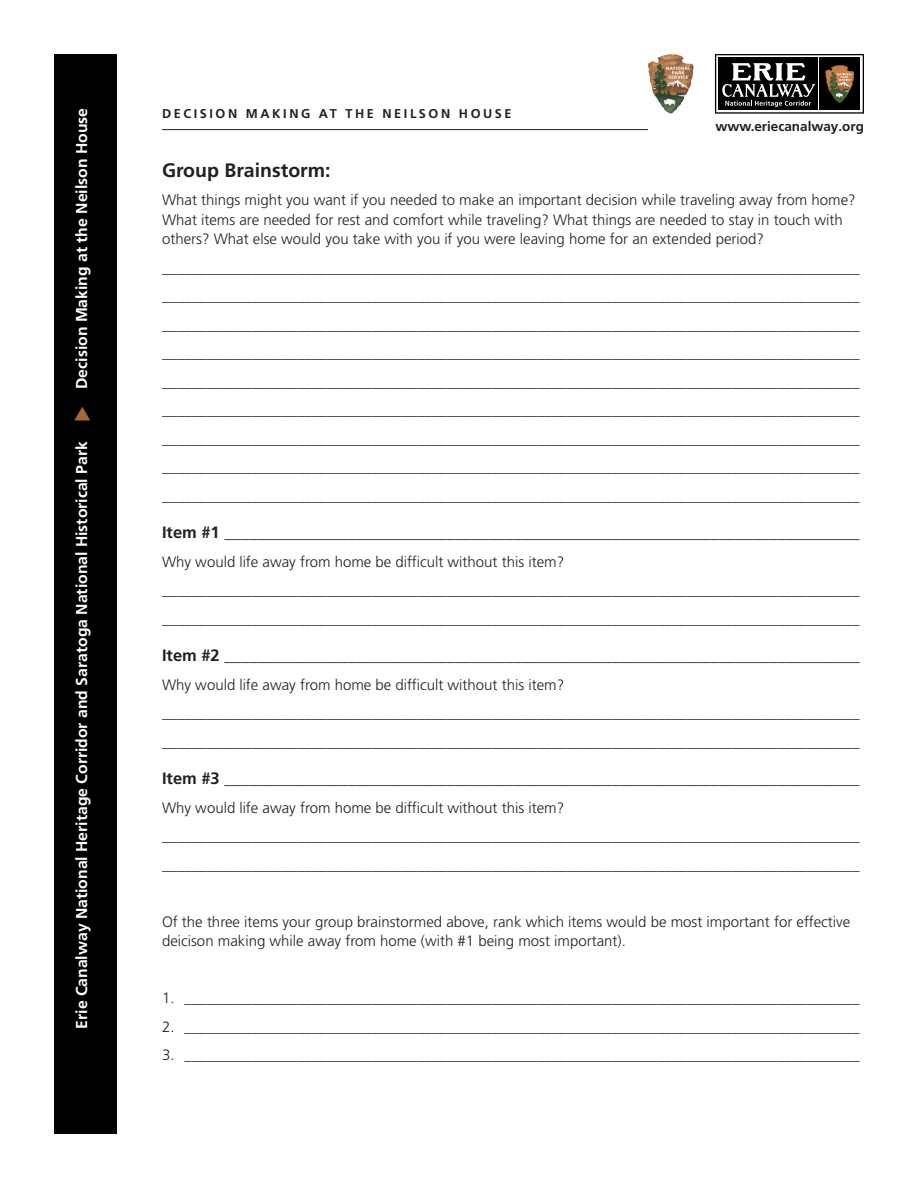
<style>
.page{position:relative;width:918px;height:1188px;background:#fff}
.page>*{position:absolute;margin:0;border:0;box-sizing:border-box;transform-origin:0 0}
.Sub1{font:700 19.5px "Frutiger LT Pro";color:#231f20}
.Sub_2{font:700 16.5px "Frutiger LT Pro";color:#231f20}
.t1{font:700 15.75px "Frutiger LT Pro";color:#fff}
.Text{font:300 15px/19.5px "Frutiger LT Pro";color:#231f20}
.t2{font:700 13.5px "Frutiger LT Pro";color:#231f20}
.Question_title{font:700 12.75px "Frutiger LT Pro";letter-spacing:.2em;color:#231f20}
</style>
<div class="page">
<svg style="left:715px;top:54px;width:149px;height:60px"></svg>
<div style="left:54px;top:54px;width:63px;height:1080px;background:#000001"></div>
<img style="left:660px;top:54px;width:15px;height:3px">
<hr style="left:162px;top:129px;width:486px;height:1px;background:#231f20">
<p class="t1" style="left:72px;top:389px;width:282px;rotate:-90deg">Decision Making at the Neilson House</p>
<p class="t1" style="left:72px;top:1029px;width:589px;rotate:-90deg">Erie Canalway National Heritage Corridor and Saratoga National Historical Park</p>
<p class="Question_title" style="left:162px;top:106px;width:351px">DECISION MAKING AT THE NEILSON HOUSE</p>
<p class="t2" style="left:715px;top:118px;width:150px">www.eriecanalway.org</p>
<p class="Sub1" style="left:162px;top:158px;width:170px">Group Brainstorm:</p>
<p class="Text" style="left:162px;top:190px;width:695px">What things might you want if you needed to make an important decision while traveling away from home?<br>What items are needed for rest and comfort while traveling? What things are needed to stay in touch with others? What else would you take with you if you were leaving home for an extended period?</p>
<p class="Text" style="left:162px;top:258px;width:699px">_____________________________________________________________________________________________</p>
<p class="Text" style="left:162px;top:286px;width:699px">_____________________________________________________________________________________________</p>
<p class="Text" style="left:162px;top:315px;width:699px">_____________________________________________________________________________________________</p>
<p class="Text" style="left:162px;top:343px;width:699px">_____________________________________________________________________________________________</p>
<p class="Text" style="left:162px;top:372px;width:699px">_____________________________________________________________________________________________</p>
<p class="Text" style="left:162px;top:400px;width:699px">_____________________________________________________________________________________________</p>
<p class="Text" style="left:162px;top:429px;width:699px">_____________________________________________________________________________________________</p>
<p class="Text" style="left:162px;top:457px;width:699px">_____________________________________________________________________________________________</p>
<p class="Text" style="left:162px;top:486px;width:699px">_____________________________________________________________________________________________</p>
<p class="Sub_2" style="left:162px;top:523px;width:699px">Item #1 _____________________________________________________________________________</p>
<p class="Text" style="left:162px;top:552px;width:404px">Why would life away from home be difficult without this item?</p>
<p class="Text" style="left:162px;top:580px;width:699px">_____________________________________________________________________________________________</p>
<p class="Text" style="left:162px;top:609px;width:699px">_____________________________________________________________________________________________</p>
<p class="Sub_2" style="left:162px;top:646px;width:699px">Item #2 _____________________________________________________________________________</p>
<p class="Text" style="left:162px;top:675px;width:404px">Why would life away from home be difficult without this item?</p>
<p class="Text" style="left:162px;top:703px;width:699px">_____________________________________________________________________________________________</p>
<p class="Text" style="left:162px;top:732px;width:699px">_____________________________________________________________________________________________</p>
<p class="Sub_2" style="left:162px;top:769px;width:699px">Item #3 _____________________________________________________________________________</p>
<p class="Text" style="left:162px;top:798px;width:404px">Why would life away from home be difficult without this item?</p>
<p class="Text" style="left:162px;top:826px;width:699px">_____________________________________________________________________________________________</p>
<p class="Text" style="left:162px;top:855px;width:699px">_____________________________________________________________________________________________</p>
<p class="Text" style="left:162px;top:912px;width:690px">Of the three items your group brainstormed above, rank which items would be most important for effective deicison making while away from home (with #1 being most important).</p>
<p class="Text" style="left:162px;top:988px;width:699px">1. __________________________________________________________________________________________</p>
<p class="Text" style="left:162px;top:1017px;width:699px">2. __________________________________________________________________________________________</p>
<p class="Text" style="left:162px;top:1045px;width:699px">3. __________________________________________________________________________________________</p>
</div>
